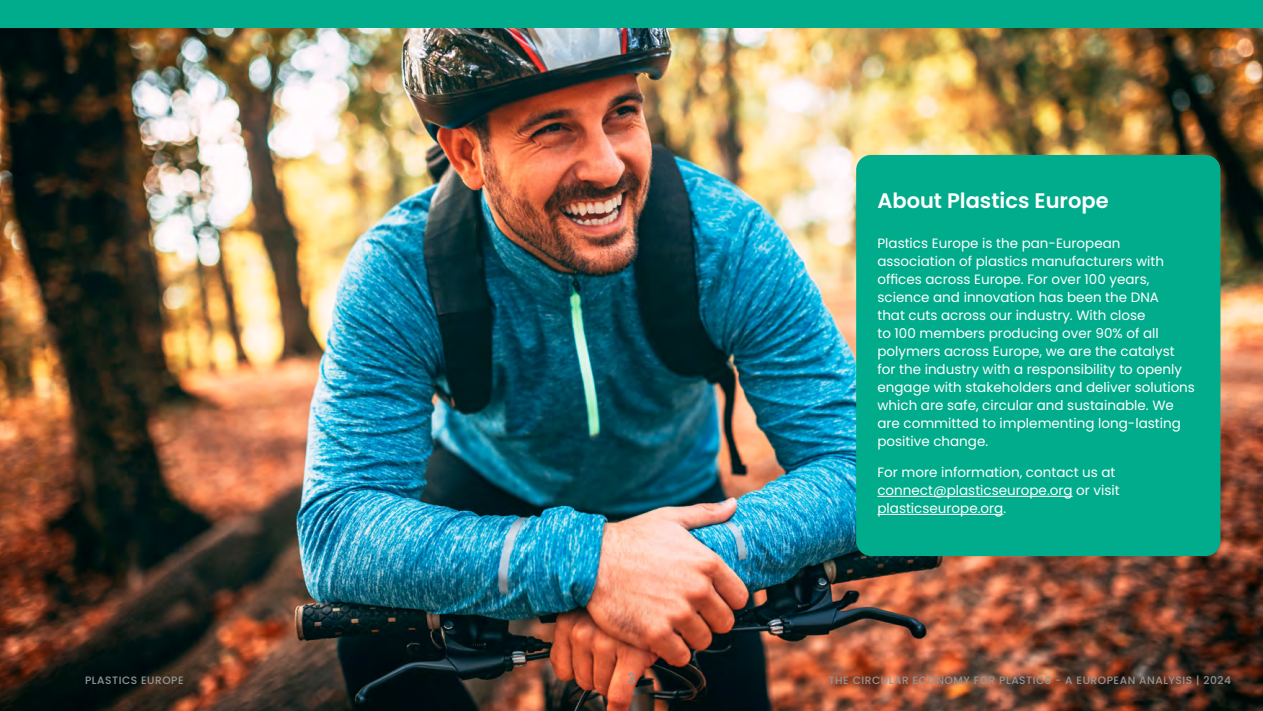
<style>
.page{position:relative;width:1263px;height:711px;background:#fff}
.page>*{position:absolute;margin:0;border:0;box-sizing:border-box;transform-origin:0 0}
.TTL1{font:600 21px "Poppins";color:#fff}
.t1{font:500 15px "Poppins";color:#949493}
.TXT{font:13.5px/18px "Poppins";color:#fff}
.t2{font:500 10.65px "Poppins";letter-spacing:.05em;color:#949493}
</style>
<div class="page">
<img style="left:0;top:27px;width:1263px;height:683px">
<div style="left:0;top:0;width:1263px;height:27px;background:#00ac8b"></div>
<div style="left:856px;top:155px;width:364px;height:400px;background:#00ac8b;border-radius:15px"></div>
<hr style="left:877px;top:495px;width:196px;height:1px;background:#fff">
<hr style="left:877px;top:513px;width:126px;height:1px;background:#fff">
<p class="TTL1" style="left:877px;top:188px;width:233px">About Plastics Europe</p>
<p class="TXT" style="left:877px;top:234px;width:319px">Plastics Europe is the pan-European association of plastics manufacturers with offices across Europe. For over 100 years, science and innovation has been the DNA<br>that cuts across our industry. With close<br>to 100 members producing over 90% of all polymers across Europe, we are the catalyst for the industry with a responsibility to openly engage with stakeholders and deliver solutions which are safe, circular and sustainable. We are committed to implementing long-lasting positive change.</p>
<p class="TXT" style="left:877px;top:463px;width:244px">For more information, contact us at connect@plasticseurope.org or visit plasticseurope.org.</p>
<p class="t2" style="left:85px;top:673px;width:100px">PLASTICS EUROPE</p>
<p class="t1" style="left:627px;top:669px;width:10px">3</p>
<p class="t2" style="left:829px;top:673px;width:404px">THE CIRCULAR ECONOMY FOR PLASTICS - A EUROPEAN ANALYSIS | 2024</p>
</div>
